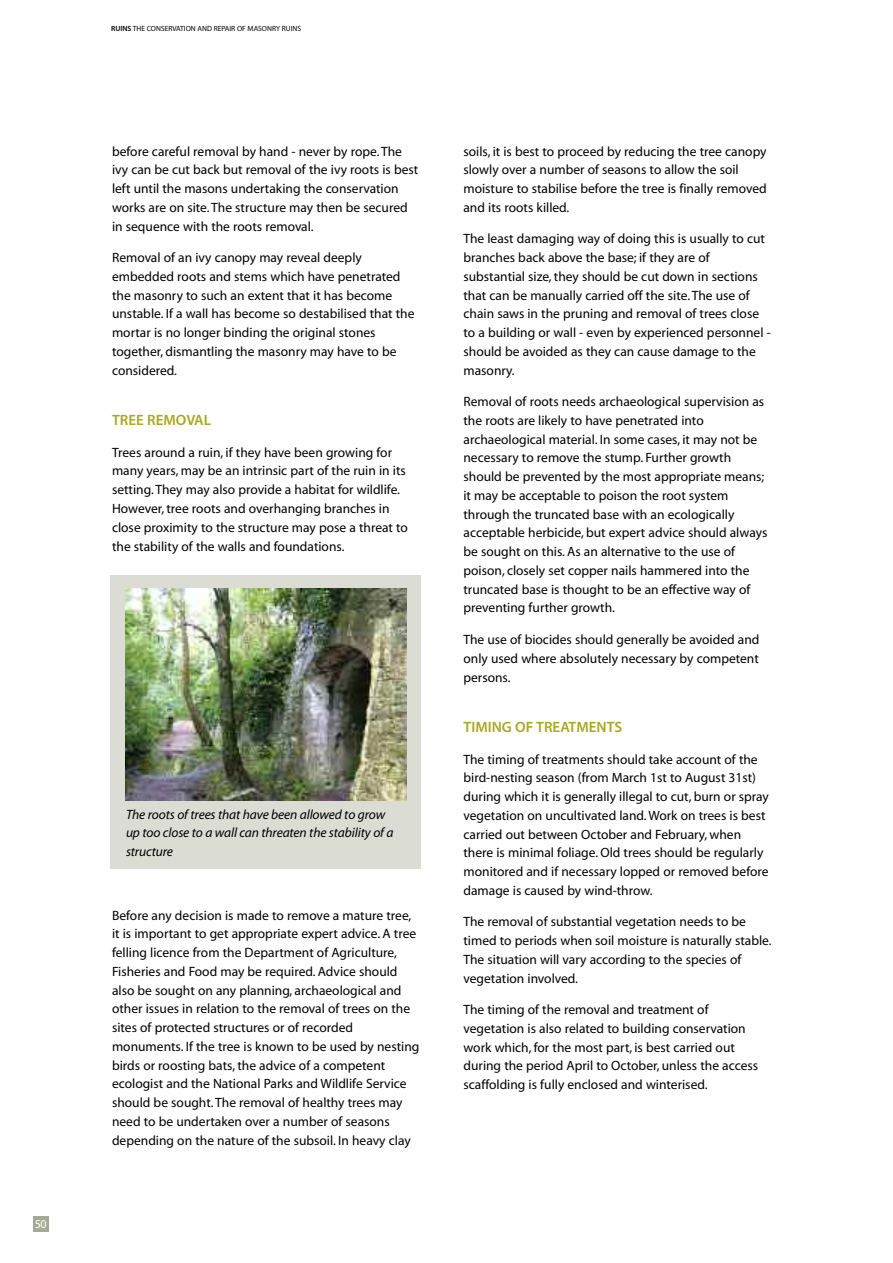
<style>
.page{position:relative;width:893px;height:1263px;background:#fff}
.page>*{position:absolute;margin:0;border:0;box-sizing:border-box;transform-origin:0 0}
.t1{font:15px "Myriad MM.565.wt.600.wd";color:#a9a823}
.t2{font:13.5px/18.8px "Myriad MM.400.wt.600.wd";color:#000}
.t3{font:13.5px/18.8px "Myriad MM It.400.wt.600.wd";letter-spacing:-.01em;color:#000}
.t4{font:12px "Myriad MM.400.wt.600.wd";color:#fff}
.t5{font:7.5px "Myriad MM.400.wt.600.wd";color:#000}
.s1{font-family:"Myriad MM.565.wt.600.wd"}
</style>
<div class="page">
<div style="left:33px;top:1216px;width:16px;height:16px;background:#a5aa97"></div>
<div style="left:111px;top:575px;width:310px;height:293px;background:#dbddd5"></div>
<img style="left:126px;top:589px;width:280px;height:211px">
<p class="t4" style="left:35px;top:1219px;width:13px">50</p>
<p class="t5" style="left:111px;top:26px;width:191px"><span class="s1">RUINS</span> THE CONSERVATION AND REPAIR OF MASONRY RUINS</p>
<p class="t2" style="left:112px;top:143px;width:308px">before careful removal by hand - never by rope.The ivy can be cut back but removal of the ivy roots is best left until the masons undertaking the conservation works are on site.The structure may then be secured in sequence with the roots removal.</p>
<p class="t2" style="left:112px;top:249px;width:304px">Removal of an ivy canopy may reveal deeply embedded roots and stems which have penetrated the masonry to such an extent that it has become unstable. If a wall has become so destabilised that the mortar is no longer binding the original stones together, dismantling the masonry may have to be considered.</p>
<p class="t1" style="left:112px;top:415px;width:101px">TREE REMOVAL</p>
<p class="t2" style="left:112px;top:444px;width:297px">Trees around a ruin, if they have been growing for many years, may be an intrinsic part of the ruin in its setting.They may also provide a habitat for wildlife.<br>However, tree roots and overhanging branches in close proximity to the structure may pose a threat to the stability of the walls and foundations.</p>
<p class="t3" style="left:126px;top:806px;width:269px">The roots of trees that have been allowed to grow up too close to a wall can threaten the stability of a structure</p>
<p class="t2" style="left:112px;top:907px;width:309px">Before any decision is made to remove a mature tree, it is important to get appropriate expert advice. A tree felling licence from the Department of Agriculture, Fisheries and Food may be required. Advice should also be sought on any planning, archaeological and other issues in relation to the removal of trees on the sites of protected structures or of recorded monuments. If the tree is known to be used by nesting birds or roosting bats, the advice of a competent ecologist and the National Parks and Wildlife Service should be sought.The removal of healthy trees may need to be undertaken over a number of seasons depending on the nature of the subsoil. In heavy clay</p>
<p class="t2" style="left:463px;top:143px;width:305px">soils, it is best to proceed by reducing the tree canopy slowly over a number of seasons to allow the soil moisture to stabilise before the tree is finally removed and its roots killed.</p>
<p class="t2" style="left:463px;top:231px;width:309px">The least damaging way of doing this is usually to cut branches back above the base; if they are of substantial size, they should be cut down in sections that can be manually carried off the site.The use of chain saws in the pruning and removal of trees close to a building or wall - even by experienced personnel - should be avoided as they can cause damage to the masonry.</p>
<p class="t2" style="left:463px;top:393px;width:305px">Removal of roots needs archaeological supervision as the roots are likely to have penetrated into archaeological material. In some cases, it may not be necessary to remove the stump. Further growth should be prevented by the most appropriate means; it may be acceptable to poison the root system through the truncated base with an ecologically acceptable herbicide, but expert advice should always be sought on this. As an alternative to the use of poison, closely set copper nails hammered into the truncated base is thought to be an effective way of preventing further growth.</p>
<p class="t2" style="left:463px;top:631px;width:297px;text-align:justify">The use of biocides should generally be avoided and only used where absolutely necessary by competent persons.</p>
<p class="t1" style="left:463px;top:721px;width:160px">TIMING OF TREATMENTS</p>
<p class="t2" style="left:463px;top:751px;width:307px">The timing of treatments should take account of the bird-nesting season (from March 1st to August 31st) during which it is generally illegal to cut, burn or spray vegetation on uncultivated land.Work on trees is best carried out between October and February, when there is minimal foliage. Old trees should be regularly monitored and if necessary lopped or removed before damage is caused by wind-throw.</p>
<p class="t2" style="left:463px;top:913px;width:310px">The removal of substantial vegetation needs to be timed to periods when soil moisture is naturally stable.<br>The situation will vary according to the species of vegetation involved.</p>
<p class="t2" style="left:463px;top:1001px;width:296px">The timing of the removal and treatment of vegetation is also related to building conservation work which, for the most part, is best carried out during the period April to October, unless the access scaffolding is fully enclosed and winterised.</p>
</div>
